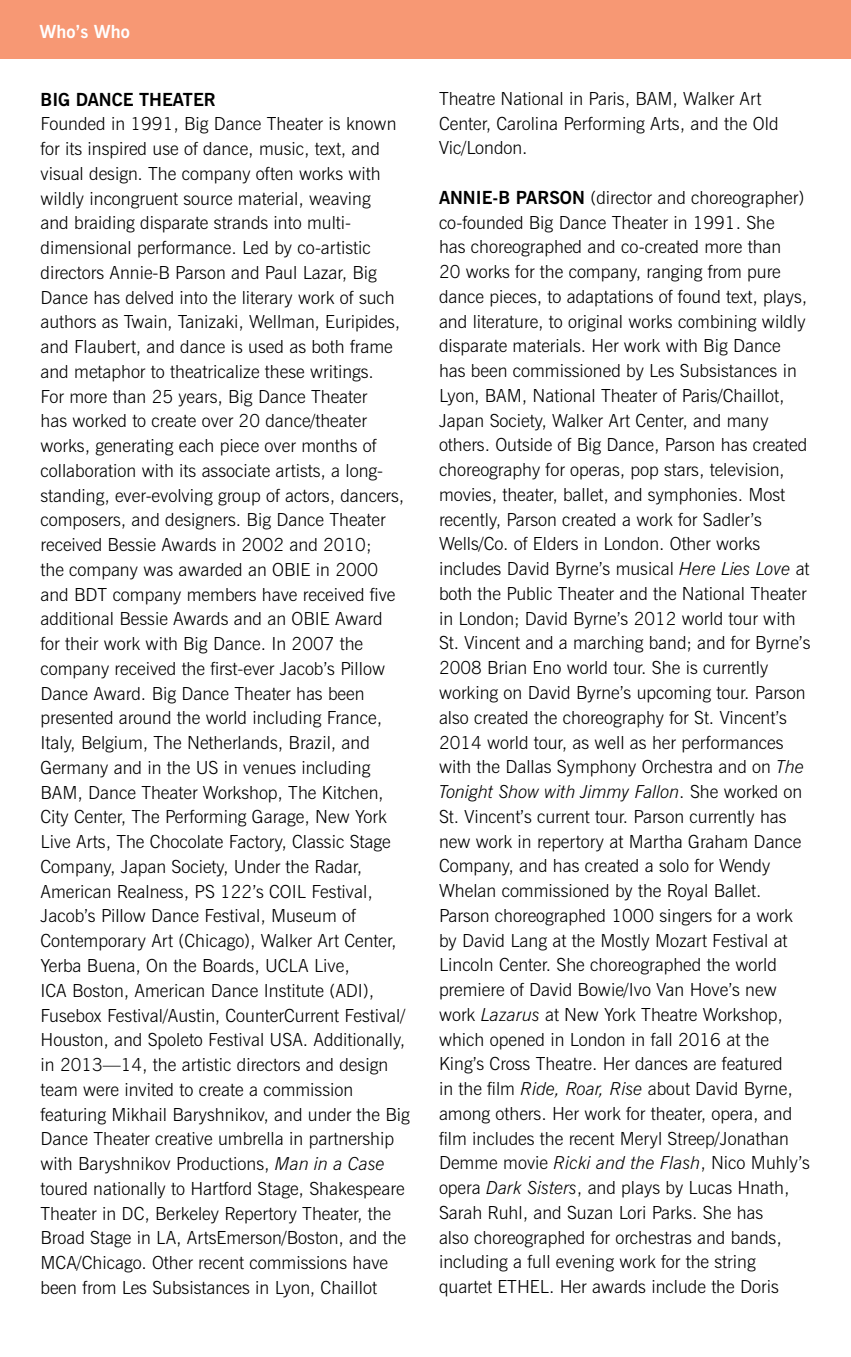
<style>
.page{position:relative;width:851px;height:1357px;background:#fff}
.page>*{position:absolute;margin:0;border:0;box-sizing:border-box;transform-origin:0 0}
.t1{font:300 18px/24.8px "News Gothic BT";color:#000}
.t2{font:700 18px "News Gothic BT";color:#000}
.t3{font:700 18px "News Gothic BT";color:#fff}
.s1{font-style:italic}
.s2{font-weight:700}
</style>
<div class="page">
<div style="left:0;top:0;width:850px;height:59px;background:#f79874"></div>
<p class="t3" style="left:40px;top:21px;width:92px">Who’s Who</p>
<p class="t2" style="left:40px;top:88px;width:177px">BIG DANCE THEATER</p>
<p class="t1" style="left:40px;top:111px;width:371px">Founded in 1991, Big Dance Theater is known for its inspired use of dance, music, text, and visual design. The company often works with wildly incongruent source material, weaving<br>and braiding disparate strands into multi&shy;dimensional performance. Led by co-artistic directors Annie-B Parson and Paul Lazar, Big Dance has delved into the literary work of such authors as Twain, Tanizaki, Wellman, Euripides, and Flaubert, and dance is used as both frame and metaphor to theatricalize these writings.<br>For more than 25 years, Big Dance Theater<br>has worked to create over 20 dance/theater works, generating each piece over months of collaboration with its associate artists, a long&shy;standing, ever-evolving group of actors, dancers, composers, and designers. Big Dance Theater received Bessie Awards in 2002 and 2010;<br>the company was awarded an OBIE in 2000 and BDT company members have received five additional Bessie Awards and an OBIE Award<br>for their work with Big Dance. In 2007 the company received the first-ever Jacob’s Pillow Dance Award. Big Dance Theater has been presented around the world including France, Italy, Belgium, The Netherlands, Brazil, and Germany and in the US in venues including BAM, Dance Theater Workshop, The Kitchen, City Center, The Performing Garage, New York Live Arts, The Chocolate Factory, Classic Stage Company, Japan Society, Under the Radar, American Realness, PS 122’s COIL Festival, Jacob’s Pillow Dance Festival, Museum of Contemporary Art (Chicago), Walker Art Center, Yerba Buena, On the Boards, UCLA Live,<br>ICA Boston, American Dance Institute (ADI), Fusebox Festival/Austin, CounterCurrent Festival/ Houston, and Spoleto Festival USA. Additionally, in 2013—14, the artistic directors and design team were invited to create a commission featuring Mikhail Baryshnikov, and under the Big Dance Theater creative umbrella in partnership with Baryshnikov Productions, <span class="s1">Man in a Case </span>toured nationally to Hartford Stage, Shakespeare Theater in DC, Berkeley Repertory Theater, the Broad Stage in LA, ArtsEmerson/Boston, and the MCA/Chicago. Other recent commissions have been from Les Subsistances in Lyon, Chaillot</p>
<p class="t1" style="left:439px;top:86px;width:341px">Theatre National in Paris, BAM, Walker Art<br>Center, Carolina Performing Arts, and the Old<br>Vic/London.</p>
<p class="t1" style="left:439px;top:185px;width:373px"><span class="s2">ANNIE-B PARSON</span> (director and choreographer) co-founded Big Dance Theater in 1991. She<br>has choreographed and co-created more than<br>20 works for the company, ranging from pure dance pieces, to adaptations of found text, plays, and literature, to original works combining wildly disparate materials. Her work with Big Dance has been commissioned by Les Subsistances in Lyon, BAM, National Theater of Paris/Chaillot, Japan Society, Walker Art Center, and many others. Outside of Big Dance, Parson has created choreography for operas, pop stars, television, movies, theater, ballet, and symphonies. Most recently, Parson created a work for Sadler’s Wells/Co. of Elders in London. Other works includes David Byrne’s musical <span class="s1">Here Lies Love</span> at both the Public Theater and the National Theater in London; David Byrne’s 2012 world tour with St. Vincent and a marching band; and for Byrne’s 2008 Brian Eno world tour. She is currently working on David Byrne’s upcoming tour. Parson also created the choreography for St. Vincent’s 2014 world tour, as well as her performances with the Dallas Symphony Orchestra and on <span class="s1">The Tonight Show with Jimmy Fallon</span>. She worked on St. Vincent’s current tour. Parson currently has new work in repertory at Martha Graham Dance Company, and has created a solo for Wendy Whelan commissioned by the Royal Ballet.<br>Parson choreographed 1000 singers for a work by David Lang at the Mostly Mozart Festival at Lincoln Center. She choreographed the world premiere of David Bowie/Ivo Van Hove’s new work <span class="s1">Lazarus</span> at New York Theatre Workshop, which opened in London in fall 2016 at the King’s Cross Theatre. Her dances are featured<br>in the film <span class="s1">Ride, Roar, Rise</span> about David Byrne, among others. Her work for theater, opera, and film includes the recent Meryl Streep/Jonathan Demme movie <span class="s1">Ricki and the Flash</span>, Nico Muhly’s opera <span class="s1">Dark Sisters</span>, and plays by Lucas Hnath, Sarah Ruhl, and Suzan Lori Parks. She has<br>also choreographed for orchestras and bands, including a full evening work for the string quartet ETHEL. Her awards include the Doris</p>
</div>
